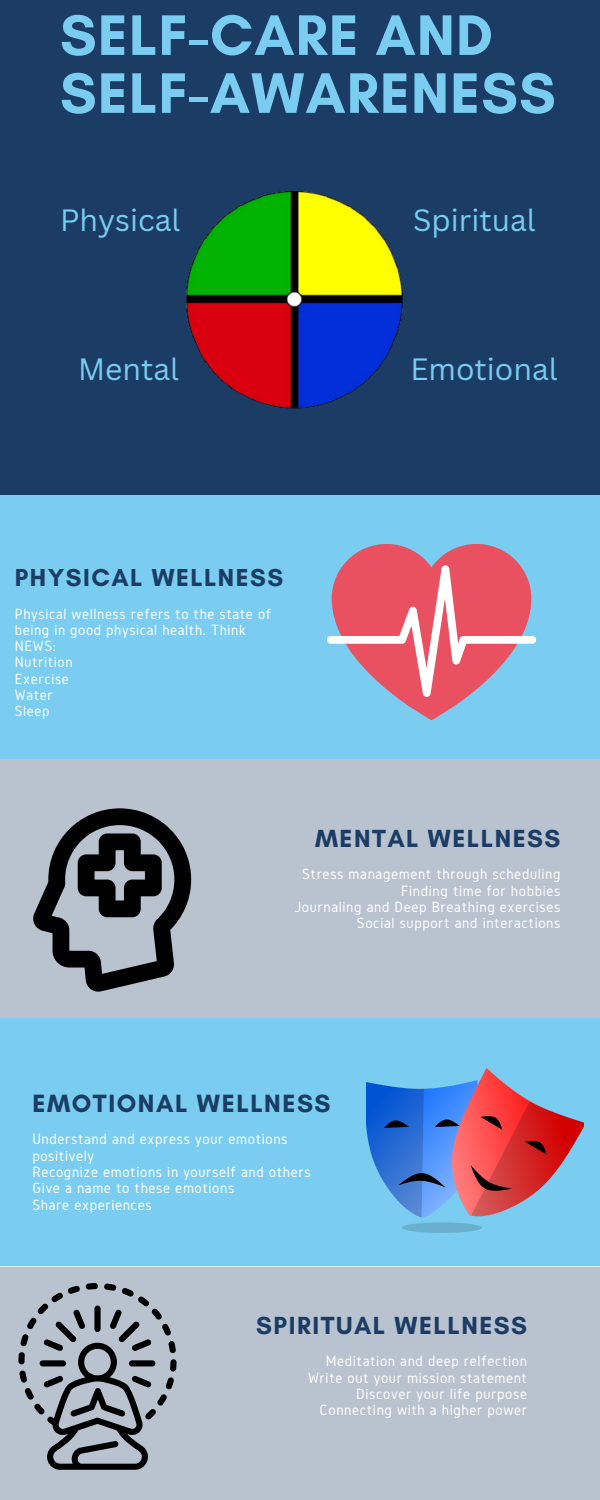
<style>
.page{position:relative;width:600px;height:1500px;background:#1b3c65}
.page>*{position:absolute;margin:0;border:0;box-sizing:border-box;transform-origin:0 0}
.t1{font:700 58.2px/58px "Glacial Indifference";letter-spacing:.02em;color:#7acdf1}
.t2{font:30px "Canva Sans";color:#7acdf1}
.t3{font:700 25.5px "Glacial Indifference";letter-spacing:.06em;color:#1b3c65}
.t4{font:700 25.2px "Glacial Indifference";letter-spacing:.06em;color:#1b3c65}
.t5{font:700 25px "Glacial Indifference";letter-spacing:.06em;color:#1b3c65}
.t6{font:15.5px/16.4px "Gidole";letter-spacing:.04em;color:#fff;text-align:right}
.t7{font:15.3px/16.2px "Gidole";letter-spacing:.04em;color:#fff}
</style>
<div class="page">
<div style="left:0;top:495px;width:600px;height:264px;background:#7acdf1"></div>
<div style="left:0;top:760px;width:600px;height:258px;background:#b9c3cf"></div>
<div style="left:0;top:1018px;width:600px;height:249px;background:#7acdf1"></div>
<div style="left:0;top:1267px;width:600px;height:233px;background:#b9c3cf"></div>
<svg style="left:327px;top:544px;width:209px;height:176px"></svg>
<svg style="left:33px;top:808px;width:158px;height:184px"></svg>
<svg style="left:18px;top:1283px;width:159px;height:187px"></svg>
<img style="left:366px;top:1069px;width:217px;height:164px">
<img style="left:186px;top:191px;width:217px;height:218px">
<h1 class="t1" style="left:60px;top:6px;width:497px">SELF-CARE AND<br>SELF-AWARENESS</h1>
<h2 class="t2" style="left:60px;top:199px;width:122px">Physical</h2>
<h2 class="t2" style="left:413px;top:199px;width:124px">Spiritual</h2>
<h2 class="t2" style="left:78px;top:348px;width:102px">Mental</h2>
<h2 class="t2" style="left:410px;top:348px;width:149px">Emotional</h2>
<h3 class="t5" style="left:15px;top:562px;width:270px">PHYSICAL WELLNESS</h3>
<p class="t7" style="left:15px;top:605px;width:258px">Physical wellness refers to the state of being in good physical health. Think<br>NEWS:<br>Nutrition<br>Exercise<br>Water<br>Sleep</p>
<h3 class="t4" style="left:315px;top:823px;width:247px">MENTAL WELLNESS</h3>
<p class="t6" style="left:294px;top:866px;width:268px">Stress management through scheduling Finding time for hobbies<br>Journaling and Deep Breathing exercises Social support and interactions</p>
<h3 class="t3" style="left:32px;top:1087px;width:300px">EMOTIONAL WELLNESS</h3>
<p class="t6" style="left:32px;top:1131px;width:280px;text-align:left">Understand and express your emotions positively<br>Recognize emotions in yourself and others<br>Give a name to these emotions<br>Share experiences</p>
<h3 class="t4" style="left:256px;top:1310px;width:272px">SPIRITUAL WELLNESS</h3>
<p class="t6" style="left:308px;top:1353px;width:221px">Meditation and deep relfection<br>Write out your mission statement<br>Discover your life purpose<br>Connecting with a higher power</p>
</div>
